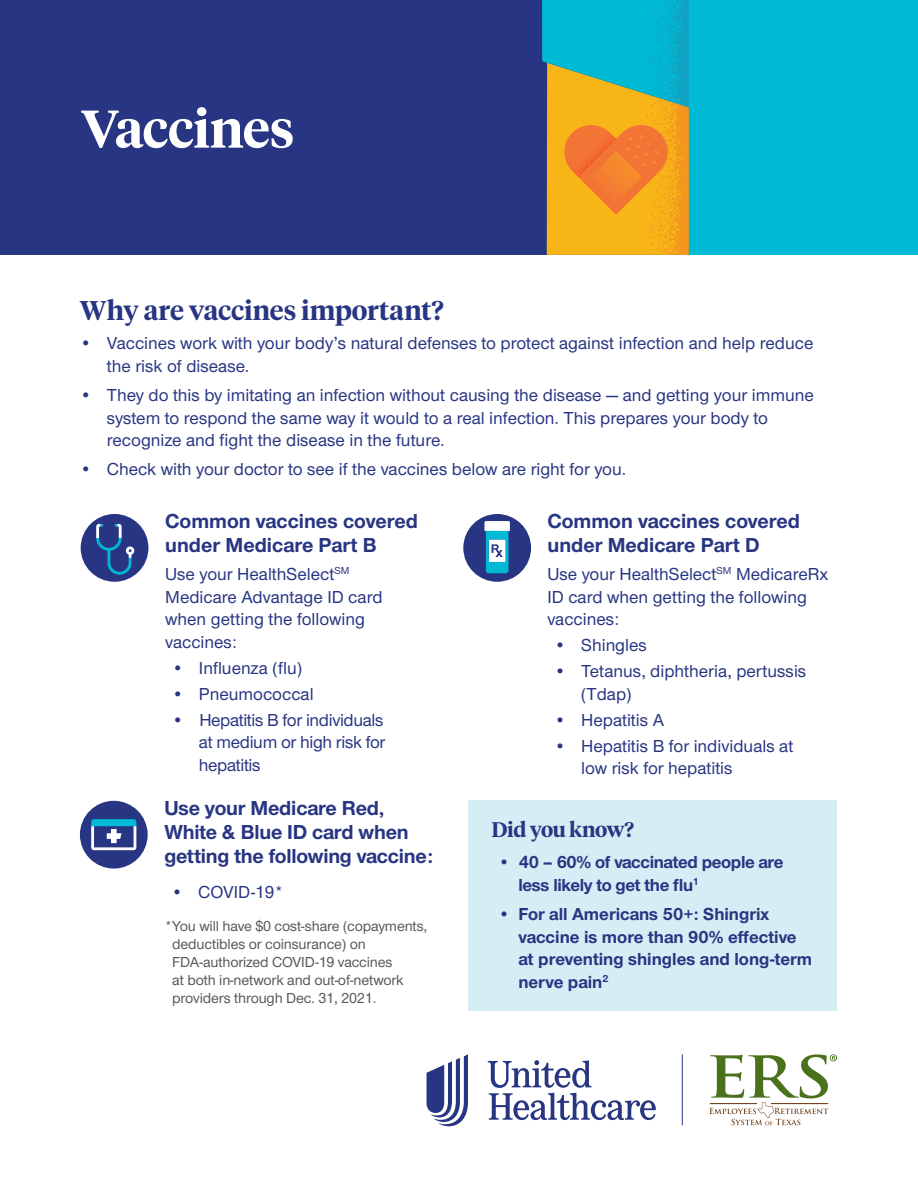
<style>
.page{position:relative;width:918px;height:1188px;background:#fff}
.page>*{position:absolute;margin:0;border:0;box-sizing:border-box;transform-origin:0 0}
.t1{font:600 52.8px "UHC Serif Headline";letter-spacing:-.01em;color:#fff}
.t2{font:600 27px "UHC Serif Headline";color:#283582}
.t3{font:700 21px/24px "UHC Sans";letter-spacing:-.005em;color:#283582}
.t4{font:600 21px "UHC Serif Headline";letter-spacing:-.02em;color:#283582}
.t5{font:500 18px/22.5px "UHC Sans";color:#283582}
.t6{font:700 18px/29.2px "UHC Sans";color:#283582}
.t7{font:500 18px/22.5px "UHC Sans";letter-spacing:-.02em;color:#283582}
.t8{font:700 18px "UHC Sans";letter-spacing:-.02em;color:#283582}
.t9{font:500 15px/18px "UHC Sans";letter-spacing:-.01em;color:#57585a}
.t10{font:700 10.5px "UHC Sans";color:#283582}
</style>
<div class="page">
<div style="left:0;top:0;width:918px;height:255px;background:#283582"></div>
<div style="left:542px;top:0;width:376px;height:255px;background:#00b9d4"></div>
<svg style="left:547px;top:0;width:142px;height:255px;background:#a4a85b"></svg>
<svg style="left:427px;top:1054px;width:41px;height:72px"></svg>
<svg style="left:488px;top:1060px;width:168px;height:60px"></svg>
<svg style="left:709px;top:1054px;width:128px;height:71px"></svg>
<hr style="left:682px;top:1054px;width:1px;height:71px;background:#283582">
<div style="left:80px;top:801px;width:68px;height:68px;background:#283582;border-radius:50%"></div>
<svg style="left:91px;top:819px;width:45px;height:31px"></svg>
<div style="left:468px;top:801px;width:369px;height:210px;background:#d5eef5"></div>
<div style="left:81px;top:514px;width:67px;height:68px;background:#283582;border-radius:50%"></div>
<svg style="left:96px;top:524px;width:38px;height:51px"></svg>
<div style="left:463px;top:514px;width:68px;height:68px;background:#283582;border-radius:50%"></div>
<svg style="left:484px;top:521px;width:26px;height:52px"></svg>
<h1 class="t1" style="left:81px;top:93px;width:215px">Vaccines</h1>
<h2 class="t2" style="left:80px;top:292px;width:365px">Why are vaccines important?</h2>
<p class="t5" style="left:107px;top:331px;width:708px">Vaccines work with your body s’ natural defenses to protect against infection and help reduce</p>
<p class="t5" style="left:80px;top:331px;width:14px">•</p>
<p class="t5" style="left:80px;top:383px;width:14px">•</p>
<p class="t5" style="left:80px;top:457px;width:14px">•</p>
<p class="t5" style="left:107px;top:351px;width:708px;line-height:29.2px">the risk of disease.<br>They do this by imitating an infection without causing the disease — and getting your immune</p>
<p class="t5" style="left:107px;top:406px;width:663px">system to respond the same way it would to a real infection. This prepares your body to recognize and fight the disease in the future.</p>
<p class="t5" style="left:107px;top:457px;width:521px">Check with your doctor to see if the vaccines below are right for you.</p>
<p class="t3" style="left:165px;top:508px;width:254px">Common vaccines covered under Medicare Part B</p>
<p class="t5" style="left:165px;top:562px;width:219px">Use your HealthSelect<sup>SM<br></sup>Medicare Advantage ID card when getting the following vaccines:</p>
<p class="t5" style="left:199px;top:656px;width:105px">Influenza (flu(</p>
<p class="t5" style="left:172px;top:656px;width:14px">•</p>
<p class="t5" style="left:172px;top:682px;width:14px">•</p>
<p class="t5" style="left:172px;top:708px;width:14px">•</p>
<p class="t5" style="left:199px;top:682px;width:116px">Pneumococcal</p>
<p class="t7" style="left:199px;top:708px;width:186px">Hepatitis B for individuals</p>
<p class="t7" style="left:199px;top:730px;width:188px">at medium or high risk for hepatitis</p>
<p class="t3" style="left:164px;top:795px;width:270px">Use your Medicare Red,<br>White &amp; Blue ID card when getting the following vaccine:</p>
<p class="t5" style="left:171px;top:880px;width:14px">•</p>
<p class="t5" style="left:198px;top:880px;width:87px">COVID-19*</p>
<p class="t9" style="left:172px;top:917px;width:257px;text-indent:-8px">*You will have $0 cost-share (copayments, deductibles or coinsurance) on FDA-authorized COVID-19 vaccines<br>at both in-network and out-of-network providers through Dec. 31, 2021.</p>
<p class="t3" style="left:547px;top:508px;width:254px">Common vaccines covered under Medicare Part D</p>
<p class="t5" style="left:547px;top:562px;width:282px">Use your HealthSelect<sup>SM</sup> MedicareRx<br>ID card when getting the following vaccines:</p>
<p class="t5" style="left:581px;top:633px;width:67px">Shingles</p>
<p class="t5" style="left:554px;top:633px;width:14px">•</p>
<p class="t5" style="left:554px;top:659px;width:14px">•</p>
<p class="t5" style="left:554px;top:708px;width:14px">•</p>
<p class="t5" style="left:554px;top:734px;width:14px">•</p>
<p class="t5" style="left:581px;top:659px;width:227px">Tetanus, diphtheria, pertussis</p>
<p class="t5" style="left:581px;top:680px;width:84px;line-height:26px">(Tdap(<br>Hepatitis A</p>
<p class="t5" style="left:581px;top:734px;width:214px">Hepatitis B for individuals at</p>
<p class="t5" style="left:581px;top:756px;width:153px">low risk for hepatitis</p>
<p class="t4" style="left:491px;top:815px;width:144px">Did you know?</p>
<p class="t6" style="left:498px;top:847px;width:14px">•</p>
<p class="t6" style="left:498px;top:899px;width:14px">•</p>
<p class="t8" style="left:519px;top:850px;width:266px">40 – 60% of vaccinated people are</p>
<p class="t10" style="left:693px;top:874px;width:8px">1</p>
<p class="t6" style="left:518px;top:870px;width:252px">less likely to get the flu<br>For all Americans 50+: Shingrix</p>
<p class="t6" style="left:518px;top:925px;width:295px;line-height:22.5px">vaccine is more than 90% effective at preventing shingles and long-term</p>
<p class="t10" style="left:602px;top:971px;width:8px">2</p>
<p class="t6" style="left:518px;top:966px;width:86px">nerve pain</p>
</div>
